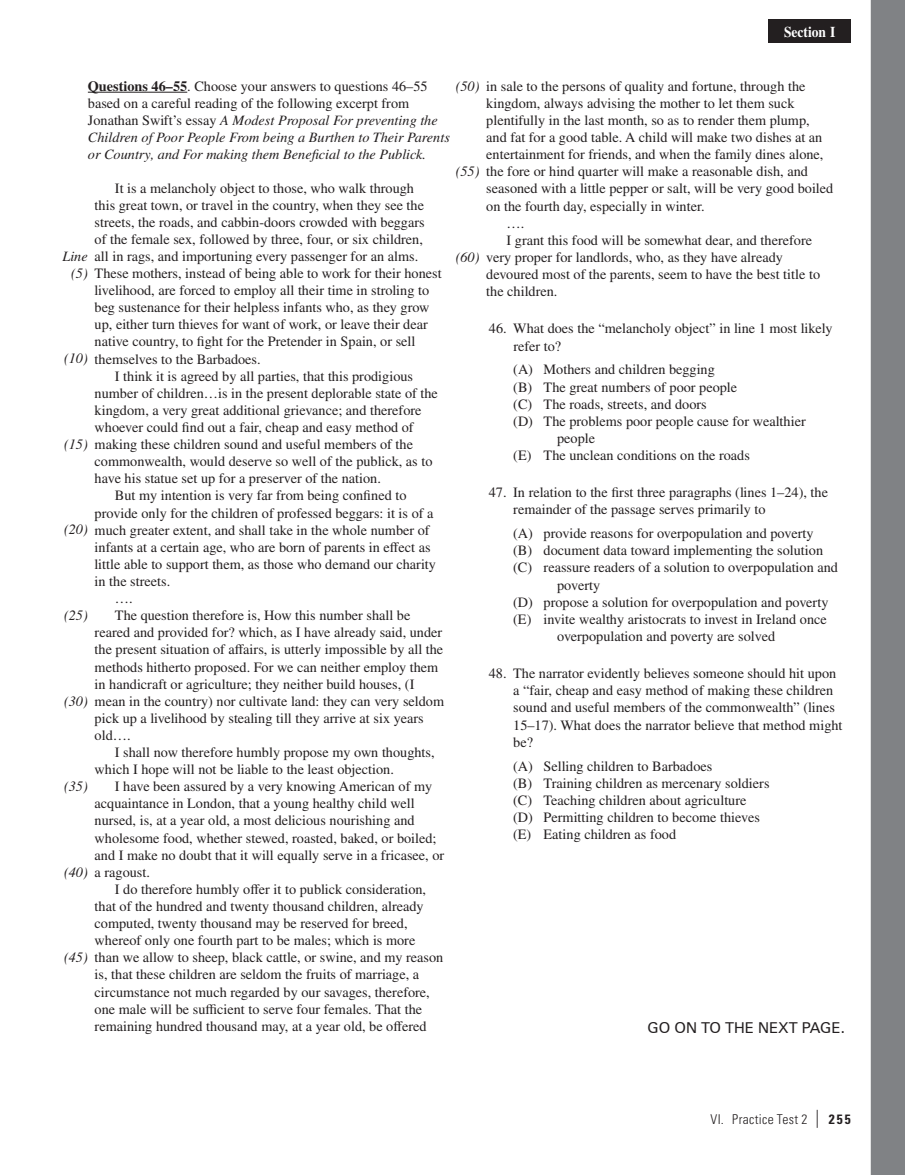
<style>
.page{position:relative;width:905px;height:1175px;background:#fff}
.page>*{position:absolute;margin:0;border:0;box-sizing:border-box;transform-origin:0 0}
.t1{font:15px "Zurich BT";color:#231f20}
.t2{font:700 15px "Times LT Pro";color:#fff;scale:.9 1}
.t3{font:14.25px/17.1px "Times LT Pro";color:#231f20}
.t4{font:italic 14.25px/17.1px "Times LT Pro";color:#231f20}
.t5{font:300 condensed 13.5px "Univers LT Pro";letter-spacing:.025em;color:#231f20}
.s1{font-weight:700;font-style:normal}
.s2{font-style:normal}
.s3{font-weight:400;font-size:18px}
.s4{font-weight:700}
</style>
<div class="page">
<div style="left:768px;top:20px;width:82px;height:23px;background:#231f20"></div>
<hr style="left:88px;top:92px;width:99px;height:1px;background:#231f20">
<svg style="left:870px;top:0;width:35px;height:1175px;background:#8e8f92"></svg>
<p class="t2" style="left:784px;top:22px;width:58px">Section I</p>
<p class="t4" style="left:88px;top:77px;width:363px"><span class="s1">Questions 46–55</span><span class="s2">. Choose your answers to questions 46–55 based on a careful reading of the following excerpt from Jonathan Swift’s essay</span> A Modest Proposal For preventing the Children of Poor People From being a Burthen to Their Parents or Country, and For making them Beneficial to the Publick.</p>
<p class="t3" style="left:115px;top:179px;width:300px">It is a melancholy object to those, who walk through</p>
<p class="t3" style="left:95px;top:196px;width:331px">this great town, or travel in the country, when they see the</p>
<p class="t3" style="left:95px;top:213px;width:331px">streets, the roads, and cabbin-doors crowded with beggars</p>
<p class="t3" style="left:95px;top:230px;width:330px">of the female sex, followed by three, four, or six children,</p>
<p class="t3" style="left:95px;top:247px;width:325px">all in rags, and importuning every passenger for an alms.</p>
<p class="t3" style="left:95px;top:264px;width:348px">These mothers, instead of being able to work for their honest</p>
<p class="t3" style="left:95px;top:282px;width:336px">livelihood, are forced to employ all their time in stroling to</p>
<p class="t3" style="left:95px;top:299px;width:336px">beg sustenance for their helpless infants who, as they grow</p>
<p class="t3" style="left:95px;top:316px;width:335px">up, either turn thieves for want of work, or leave their dear</p>
<p class="t3" style="left:95px;top:333px;width:322px">native country, to fight for the Pretender in Spain, or sell</p>
<p class="t3" style="left:95px;top:350px;width:167px">themselves to the Barbadoes.</p>
<p class="t3" style="left:115px;top:367px;width:300px">I think it is agreed by all parties, that this prodigious</p>
<p class="t3" style="left:95px;top:384px;width:345px">number of children…is in the present deplorable state of the</p>
<p class="t3" style="left:95px;top:401px;width:328px">kingdom, a very great additional grievance; and therefore</p>
<p class="t3" style="left:95px;top:418px;width:320px">whoever could find out a fair, cheap and easy method of</p>
<p class="t3" style="left:95px;top:435px;width:320px">making these children sound and useful members of the</p>
<p class="t3" style="left:95px;top:453px;width:339px">commonwealth, would deserve so well of the publick, as to</p>
<p class="t3" style="left:95px;top:470px;width:288px">have his statue set up for a preserver of the nation.</p>
<p class="t3" style="left:115px;top:487px;width:293px">But my intention is very far from being confined to</p>
<p class="t3" style="left:95px;top:504px;width:340px">provide only for the children of professed beggars: it is of a</p>
<p class="t3" style="left:95px;top:521px;width:336px">much greater extent, and shall take in the whole number of</p>
<p class="t3" style="left:95px;top:538px;width:337px">infants at a certain age, who are born of parents in effect as</p>
<p class="t3" style="left:95px;top:555px;width:343px">little able to support them, as those who demand our charity</p>
<p class="t3" style="left:95px;top:572px;width:77px">in the streets.</p>
<p class="t3" style="left:115px;top:589px;width:19px">….</p>
<p class="t3" style="left:115px;top:606px;width:297px">The question therefore is, How this number shall be</p>
<p class="t3" style="left:95px;top:624px;width:349px">reared and provided for? which, as I have already said, under</p>
<p class="t3" style="left:95px;top:641px;width:350px">the present situation of affairs, is utterly impossible by all the</p>
<p class="t3" style="left:95px;top:658px;width:345px">methods hitherto proposed. For we can neither employ them</p>
<p class="t3" style="left:95px;top:675px;width:321px">in handicraft or agriculture; they neither build houses, (I</p>
<p class="t3" style="left:95px;top:692px;width:351px">mean in the country) nor cultivate land: they can very seldom</p>
<p class="t3" style="left:95px;top:709px;width:330px">pick up a livelihood by stealing till they arrive at six years</p>
<p class="t3" style="left:95px;top:726px;width:38px">old….</p>
<p class="t3" style="left:115px;top:743px;width:321px">I shall now therefore humbly propose my own thoughts,</p>
<p class="t3" style="left:95px;top:760px;width:301px">which I hope will not be liable to the least objection.</p>
<p class="t3" style="left:115px;top:777px;width:319px">I have been assured by a very knowing American of my</p>
<p class="t3" style="left:95px;top:795px;width:322px">acquaintance in London, that a young healthy child well</p>
<p class="t3" style="left:95px;top:812px;width:321px">nursed, is, at a year old, a most delicious nourishing and</p>
<p class="t3" style="left:95px;top:829px;width:343px">wholesome food, whether stewed, roasted, baked, or boiled;</p>
<p class="t3" style="left:95px;top:846px;width:351px">and I make no doubt that it will equally serve in a fricasee, or</p>
<p class="t3" style="left:95px;top:863px;width:57px">a ragoust.</p>
<p class="t3" style="left:115px;top:880px;width:313px">I do therefore humbly offer it to publick consideration,</p>
<p class="t3" style="left:95px;top:897px;width:330px">that of the hundred and twenty thousand children, already</p>
<p class="t3" style="left:95px;top:914px;width:314px">computed, twenty thousand may be reserved for breed,</p>
<p class="t3" style="left:95px;top:931px;width:322px">whereof only one fourth part to be males; which is more</p>
<p class="t3" style="left:95px;top:948px;width:350px">than we allow to sheep, black cattle, or swine, and my reason</p>
<p class="t3" style="left:95px;top:966px;width:326px">is, that these children are seldom the fruits of marriage, a</p>
<p class="t3" style="left:95px;top:983px;width:337px">circumstance not much regarded by our savages, therefore,</p>
<p class="t3" style="left:95px;top:1000px;width:329px">one male will be sufficient to serve four females. That the</p>
<p class="t3" style="left:95px;top:1017px;width:333px">remaining hundred thousand may, at a year old, be offered</p>
<p class="t3" style="left:486px;top:77px;width:321px">in sale to the persons of quality and fortune, through the</p>
<p class="t3" style="left:486px;top:94px;width:310px">kingdom, always advising the mother to let them suck</p>
<p class="t3" style="left:486px;top:111px;width:325px">plentifully in the last month, so as to render them plump,</p>
<p class="t3" style="left:486px;top:129px;width:337px">and fat for a good table. A child will make two dishes at an</p>
<p class="t3" style="left:486px;top:146px;width:339px">entertainment for friends, and when the family dines alone,</p>
<p class="t3" style="left:486px;top:163px;width:323px">the fore or hind quarter will make a reasonable dish, and</p>
<p class="t3" style="left:486px;top:180px;width:348px">seasoned with a little pepper or salt, will be very good boiled</p>
<p class="t3" style="left:486px;top:197px;width:220px">on the fourth day, especially in winter.</p>
<p class="t3" style="left:506px;top:214px;width:19px">….</p>
<p class="t3" style="left:506px;top:231px;width:307px">I grant this food will be somewhat dear, and therefore</p>
<p class="t3" style="left:486px;top:248px;width:298px">very proper for landlords, who, as they have already</p>
<p class="t3" style="left:486px;top:265px;width:335px">devoured most of the parents, seem to have the best title to</p>
<p class="t3" style="left:486px;top:282px;width:73px">the children.</p>
<p class="t3" style="left:513px;top:320px;width:321px;text-indent:-24px">46. What does the “melancholy object” in line 1 most likely refer to?</p>
<p class="t3" style="left:513px;top:361px;width:203px">(A) Mothers and children begging</p>
<p class="t3" style="left:513px;top:378px;width:225px">(B) The great numbers of poor people</p>
<p class="t3" style="left:513px;top:395px;width:195px">(C) The roads, streets, and doors</p>
<p class="t3" style="left:513px;top:412px;width:294px">(D) The problems poor people cause for wealthier</p>
<p class="t3" style="left:557px;top:429px;width:39px">people</p>
<p class="t3" style="left:513px;top:446px;width:238px">(E) The unclean conditions on the roads</p>
<p class="t3" style="left:513px;top:484px;width:316px;text-indent:-24px">47. In relation to the first three paragraphs (lines 1–24), the remainder of the passage serves primarily to</p>
<p class="t3" style="left:513px;top:525px;width:302px">(A) provide reasons for overpopulation and poverty</p>
<p class="t3" style="left:513px;top:542px;width:311px">(B) document data toward implementing the solution</p>
<p class="t3" style="left:513px;top:559px;width:326px">(C) reassure readers of a solution to overpopulation and</p>
<p class="t3" style="left:557px;top:576px;width:45px">poverty</p>
<p class="t3" style="left:513px;top:593px;width:317px">(D) propose a solution for overpopulation and poverty</p>
<p class="t3" style="left:513px;top:610px;width:315px">(E) invite wealthy aristocrats to invest in Ireland once</p>
<p class="t3" style="left:557px;top:627px;width:219px">overpopulation and poverty are solved</p>
<p class="t3" style="left:513px;top:664px;width:331px;text-indent:-24px">48. The narrator evidently believes someone should hit upon a “fair, cheap and easy method of making these children sound and useful members of the commonwealth” (lines 15–17). What does the narrator believe that method might be?</p>
<p class="t3" style="left:513px;top:757px;width:258px">(A) Selling children to Barbadoes<br>(B) Training children as mercenary soldiers (C) Teaching children about agriculture (D) Permitting children to become thieves (E) Eating children as food</p>
<p class="t4" style="left:455px;top:77px;width:25px">(50)</p>
<p class="t4" style="left:455px;top:163px;width:25px">(55)</p>
<p class="t4" style="left:62px;top:247px;width:27px">Line</p>
<p class="t4" style="left:455px;top:248px;width:25px">(60)</p>
<p class="t4" style="left:71px;top:264px;width:18px">(5)</p>
<p class="t4" style="left:64px;top:350px;width:25px">(10)</p>
<p class="t4" style="left:64px;top:435px;width:25px">(15)</p>
<p class="t4" style="left:64px;top:521px;width:25px">(20)</p>
<p class="t4" style="left:64px;top:606px;width:25px">(25)</p>
<p class="t4" style="left:64px;top:692px;width:25px">(30)</p>
<p class="t4" style="left:64px;top:777px;width:25px">(35)</p>
<p class="t4" style="left:64px;top:863px;width:25px">(40)</p>
<p class="t4" style="left:64px;top:948px;width:25px">(45)</p>
<p class="t1" style="left:647px;top:1018px;width:199px">GO ON TO THE NEXT PAGE.</p>
<p class="t5" style="left:710px;top:1109px;width:142px">VI. Practice Test 2 <span class="s3">|</span> <span class="s4">255</span></p>
</div>
